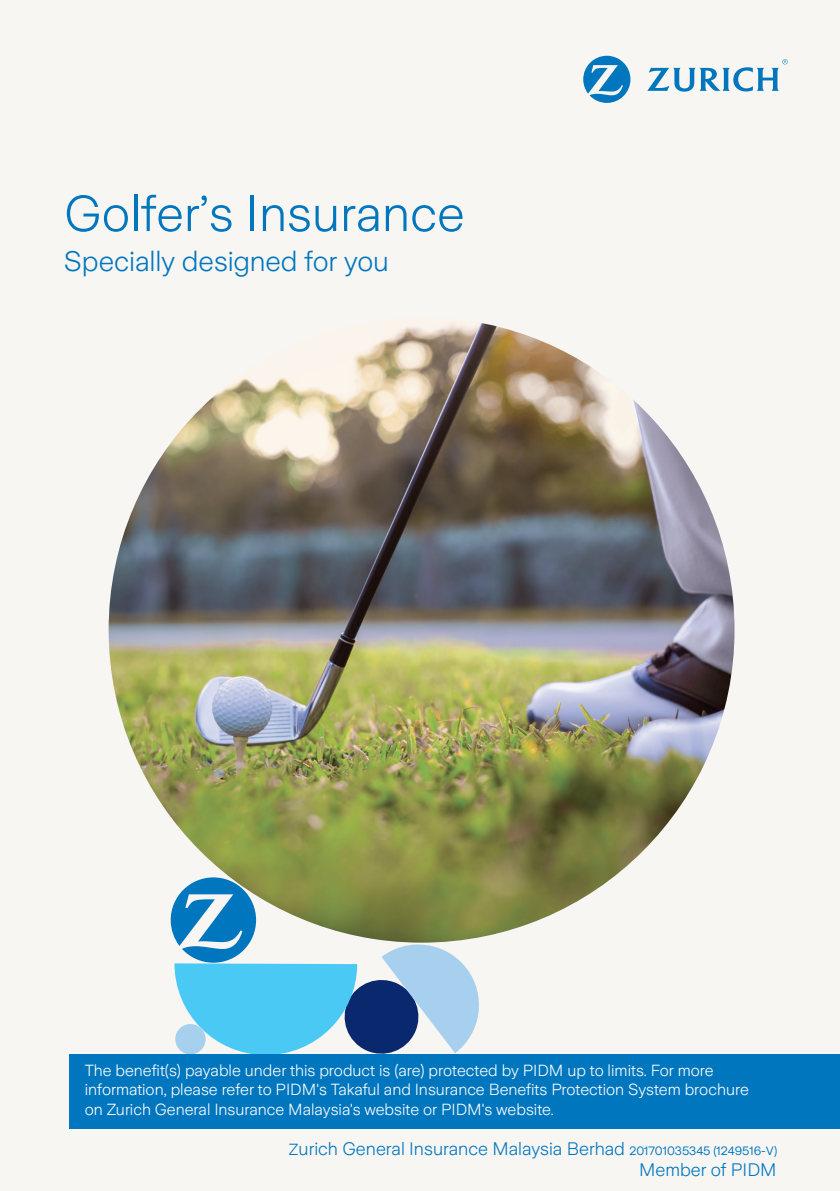
<style>
.page{position:relative;width:840px;height:1191px;background:#fff}
.page>*{position:absolute;margin:0;border:0;box-sizing:border-box;transform-origin:0 0}
.t1{font:300 50px "Zurich Sans";color:#0076be}
.t2{font:300 28px "Zurich Sans";letter-spacing:-.005em;color:#0076be}
.t3{font:300 18px/21.6px "Zurich Sans";color:#0076be;text-align:right}
.t4{font:300 16px/19.2px "Zurich Sans";color:#fff}
.s1{font-size:16px}
.s2{font-weight:400;font-size:12px}
</style>
<div class="page">
<div style="left:0;top:0;width:839px;height:1191px;background:#f7f6f3"></div>
<img style="left:109px;top:317px;width:625px;height:625px;border-radius:313px">
<svg style="left:583px;top:56px;width:47px;height:47px"></svg>
<svg style="left:647px;top:59px;width:140px;height:33px"></svg>
<svg style="left:171px;top:877px;width:315px;height:177px"></svg>
<div style="left:69px;top:1054px;width:770px;height:74px;background:#0076be"></div>
<h1 class="t1" style="left:64px;top:186px;width:402px">Golfer’s Insurance</h1>
<h2 class="t2" style="left:64px;top:246px;width:326px">Specially designed for you</h2>
<p class="t4" style="left:85px;top:1061px;width:665px">The benefit(s) payable under this product is (are) protected by PIDM up to limits. For more information, please refer to PIDM's Takaful and Insurance Benefits Protection System brochure on Zurich General Insurance Malaysia's website or PIDM's website.</p>
<p class="t3" style="left:289px;top:1137px;width:489px"><span class="s1">Z</span>urich General Insurance Malaysia Berhad <span class="s2">201701035345 (1249516-V)<br></span>Member of PIDM</p>
</div>
